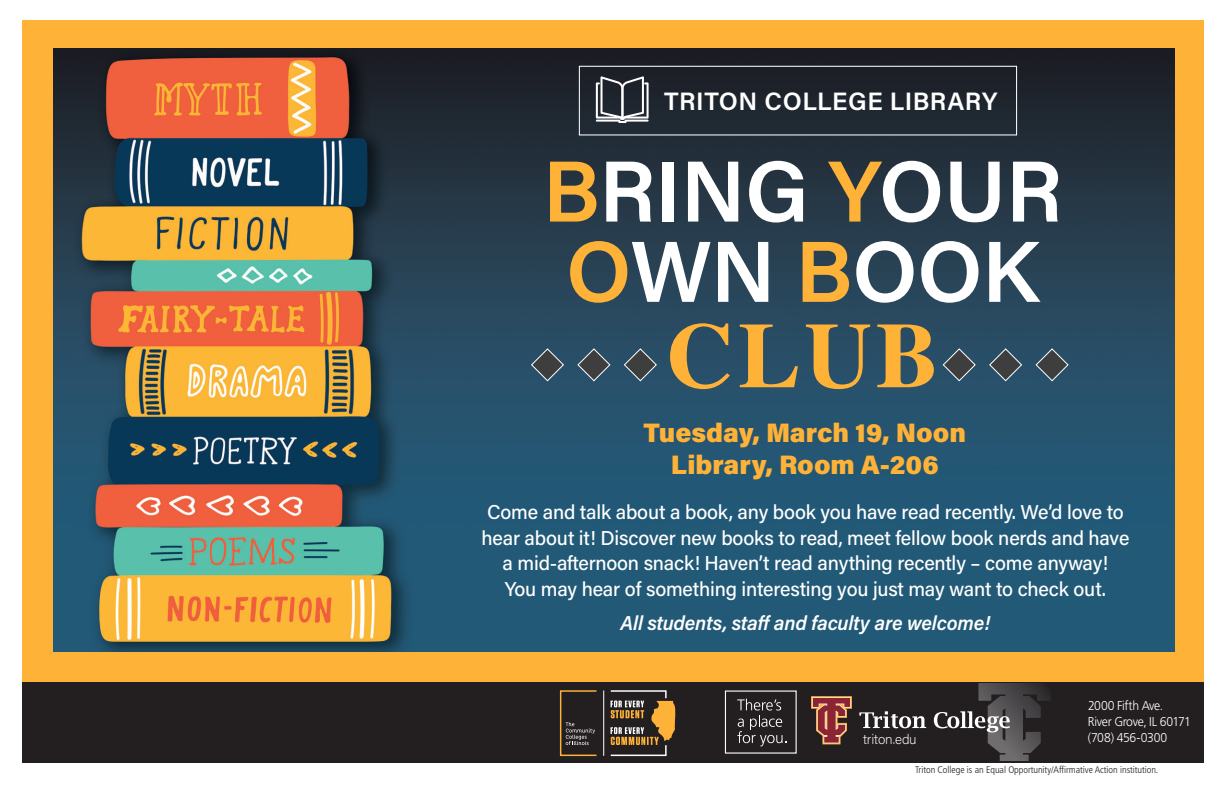
<style>
.page{position:relative;width:1224px;height:792px;background:#fff}
.page>*{position:absolute;margin:0;border:0;box-sizing:border-box;transform-origin:0 0}
.t1{font:700 92.8px "Times";color:#ffb238}
.t2{font:600 86.6px "Acumin Pro";letter-spacing:-.01em;color:#fff}
.t3{font:900 26.6px "Acumin Pro";color:#ffb238}
.t4{font:600 25.2px "Acumin Pro";letter-spacing:.02em;color:#fff}
.t5{font:500 20px/25.6px "Acumin Pro";letter-spacing:-.01em;color:#fff;text-align:center}
.t6{font:italic 600 20px "Acumin Pro";letter-spacing:-.01em;color:#fff}
.t7{font:200 13.8px "Acumin Pro";letter-spacing:-.01em;color:#fff}
.t8{font:300 12.8px/16px "Frutiger";letter-spacing:-.025em;color:#fff;scale:.95 1}
.t9{font:300 condensed 9.6px "Frutiger";letter-spacing:-.005em;color:#231f20;scale:1.04 1}
.s1{color:#ffb238}
</style>
<div class="page">
<div style="left:22px;top:20px;width:1182px;height:664px;background:#ffb238"></div>
<img style="left:53px;top:49px;width:1121px;height:602px">
<div style="left:22px;top:682px;width:1182px;height:81px;background:#231f20"></div>
<svg style="left:566px;top:722px;width:29px;height:23px"></svg>
<div style="left:560px;top:690px;width:37px;height:66px;border:1px solid #ffb238"></div>
<hr style="left:603px;top:691px;width:1px;height:65px;background:#fff">
<svg style="left:610px;top:690px;width:66px;height:67px"></svg>
<svg style="left:737px;top:699px;width:49px;height:47px"></svg>
<svg style="left:859px;top:711px;width:67px;height:17px"></svg>
<svg style="left:934px;top:684px;width:117px;height:77px"></svg>
<svg style="left:811px;top:696px;width:41px;height:48px"></svg>
<svg style="left:596px;top:76px;width:53px;height:47px;background:#60646a"></svg>
<div style="left:579px;top:66px;width:438px;height:69px;border:1px solid #fff"></div>
<svg style="left:943px;top:348px;width:33px;height:33px"></svg>
<svg style="left:989px;top:348px;width:33px;height:33px"></svg>
<svg style="left:1036px;top:348px;width:33px;height:33px"></svg>
<svg style="left:531px;top:348px;width:33px;height:33px"></svg>
<svg style="left:577px;top:348px;width:34px;height:33px"></svg>
<svg style="left:624px;top:348px;width:33px;height:33px"></svg>
<p class="t4" style="left:664px;top:83px;width:335px">TRITON COLLEGE LIBRARY</p>
<p class="t2" style="left:543px;top:131px;width:521px"><span class="s1">B</span>RING <span class="s1">Y</span>OUR</p>
<p class="t2" style="left:566px;top:211px;width:475px"><span class="s1">O</span>WN <span class="s1">B</span>OOK</p>
<p class="t1" style="left:667px;top:267px;width:273px">CLUB</p>
<p class="t3" style="left:644px;top:413px;width:324px">Tuesday, March 19, Noon</p>
<p class="t3" style="left:671px;top:445px;width:269px">Library, Room A-206</p>
<p class="t5" style="left:481px;top:499px;width:649px">Come and talk about a book, any book you have read recently. We’d love to hear about it! Discover new books to read, meet fellow book nerds and have a mid-afternoon snack! Haven’t read anything recently – come anyway!<br>You may hear of something interesting you just may want to check out.</p>
<p class="t6" style="left:621px;top:609px;width:371px">All students, staff and faculty are welcome!</p>
<p class="t8" style="left:1088px;top:698px;width:110px">2000 Fifth Ave.<br>River Grove, IL 60171 (708) 456-0300</p>
<p class="t9" style="left:915px;top:764px;width:235px">Triton College is an Equal Opportunity/Affirmative Action institution.</p>
<p class="t7" style="left:863px;top:730px;width:55px">triton.edu</p>
</div>
